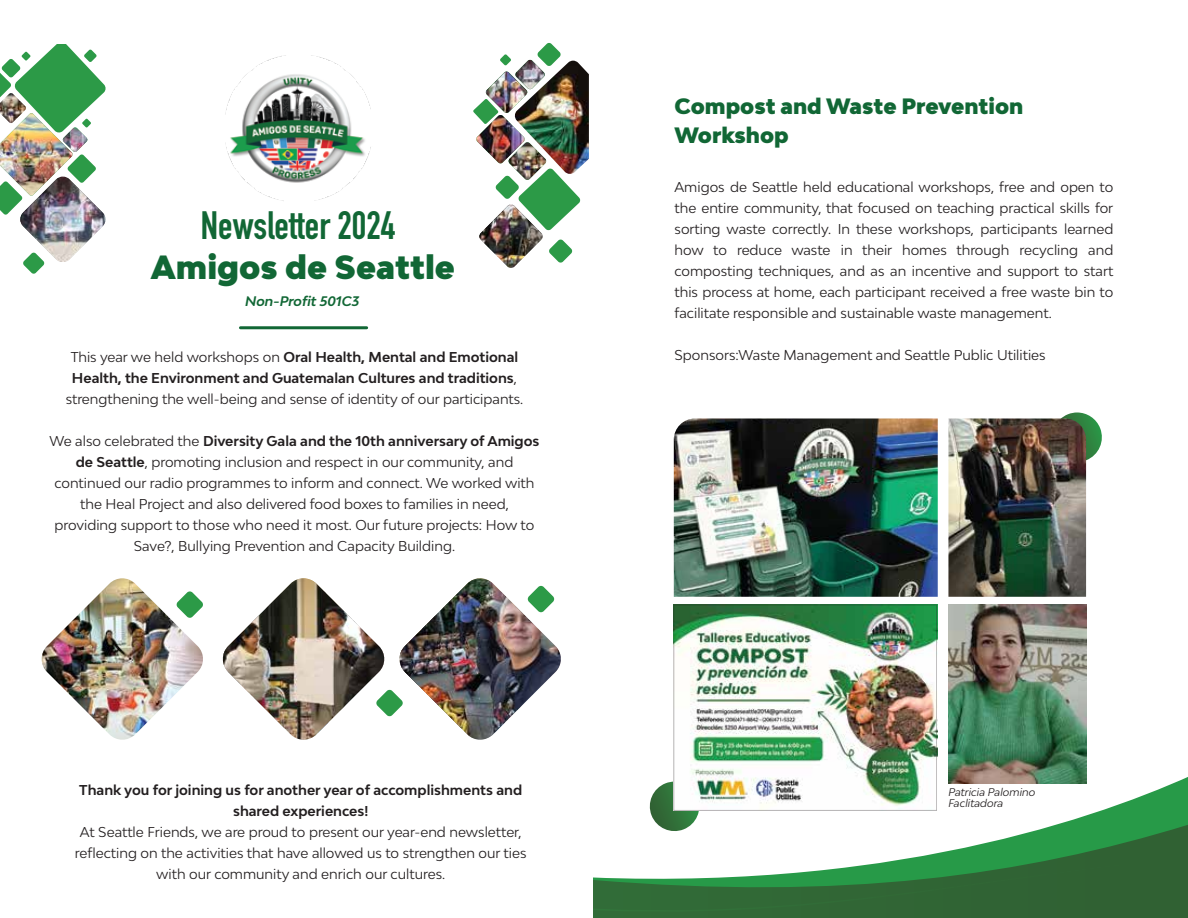
<style>
.page{position:relative;width:1188px;height:918px;background:#fff}
.page>*{position:absolute;margin:0;border:0;box-sizing:border-box;transform-origin:0 0}
.t1{font:700 39px "DIN Condensed";color:#116735}
.t2{font:900 31.8px "Bw Modelica";color:#116735}
.t3{font:900 21px/28.5px "Bw Modelica";color:#116735}
.t4{font:13.5px/21px "Bw Modelica";color:#231f20;text-align:center}
.t5{font:700 13.5px/21px "Bw Modelica";color:#231f20;text-align:center}
.t6{font:italic 700 13.05px "Bw Modelica";color:#116735}
.t7{font:italic 10.5px/10.5px "Bw Modelica";color:#231f20}
.s1{font-weight:700}
</style>
<div class="page">
<img style="left:225px;top:55px;width:146px;height:146px">
<svg style="left:549px;top:239px;width:23px;height:24px"></svg>
<svg style="left:386px;top:689px;width:12px;height:28px"></svg>
<svg style="left:23px;top:262px;width:22px;height:12px"></svg>
<img style="left:222px;top:578px;width:164px;height:162px">
<img style="left:41px;top:578px;width:162px;height:162px">
<img style="left:479px;top:231px;width:64px;height:37px">
<img style="left:473px;top:43px;width:108px;height:188px">
<img style="left:514px;top:61px;width:75px;height:113px">
<img style="left:398px;top:578px;width:163px;height:162px">
<hr style="left:240px;top:326px;width:127px;height:3px;background:#116735">
<img style="left:20px;top:215px;width:86px;height:47px">
<img style="left:0;top:45px;width:106px;height:170px">
<svg style="left:1061px;top:412px;width:41px;height:53px"></svg>
<img style="left:948px;top:605px;width:138px;height:170px">
<img style="left:676px;top:605px;width:262px;height:170px">
<img style="left:948px;top:418px;width:138px;height:179px">
<img style="left:674px;top:418px;width:264px;height:179px">
<svg style="left:649px;top:775px;width:539px;height:50px"></svg>
<svg style="left:593px;top:825px;width:595px;height:93px"></svg>
<svg style="left:593px;top:841px;width:595px;height:73px"></svg>
<h1 class="t1" style="left:201px;top:199px;width:196px">Newsletter 2024</h1>
<h2 class="t2" style="left:151px;top:247px;width:306px">Amigos de Seattle</h2>
<p class="t6" style="left:245px;top:293px;width:116px">Non-Profit 501C3</p>
<p class="t4" style="left:66px;top:346px;width:459px">This year we held workshops on <span class="s1">Oral Health, Mental and Emotional<br>Health, the Environment and Guatemalan Cultures and traditions</span>, strengthening the well-being and sense of identity of our participants.</p>
<p class="t4" style="left:49px;top:430px;width:492px">We also celebrated the <span class="s1">Diversity Gala and the 10th anniversary of Amigos de Seattle</span>, promoting inclusion and respect in our community, and continued our radio programmes to inform and connect. We worked with the Heal Project and also delivered food boxes to families in need, providing support to those who need it most. Our future projects: How to Save?, Bullying Prevention and Capacity Building.</p>
<p class="t5" style="left:79px;top:779px;width:444px">Thank you for joining us for another year of accomplishments and shared experiences!</p>
<p class="t4" style="left:75px;top:821px;width:453px">At Seattle Friends, we are proud to present our year-end newsletter, reflecting on the activities that have allowed us to strengthen our ties with our community and enrich our cultures.</p>
<h3 class="t3" style="left:675px;top:92px;width:350px">Compost and Waste Prevention<br>Workshop</h3>
<p class="t4" style="left:675px;top:177px;width:440px;text-align:justify">Amigos de Seattle held educational workshops, free and open to the entire community, that focused on teaching practical skills for sorting waste correctly. In these workshops, participants learned how to reduce waste in their homes through recycling and composting techniques, and as an incentive and support to start this process at home, each participant received a free waste bin to facilitate responsible and sustainable waste management.</p>
<p class="t4" style="left:675px;top:345px;width:373px">Sponsors:Waste Management and Seattle Public Utilities</p>
<p class="t7" style="left:948px;top:787px;width:89px">Patricia Palomino<br>Faclitadora</p>
</div>
